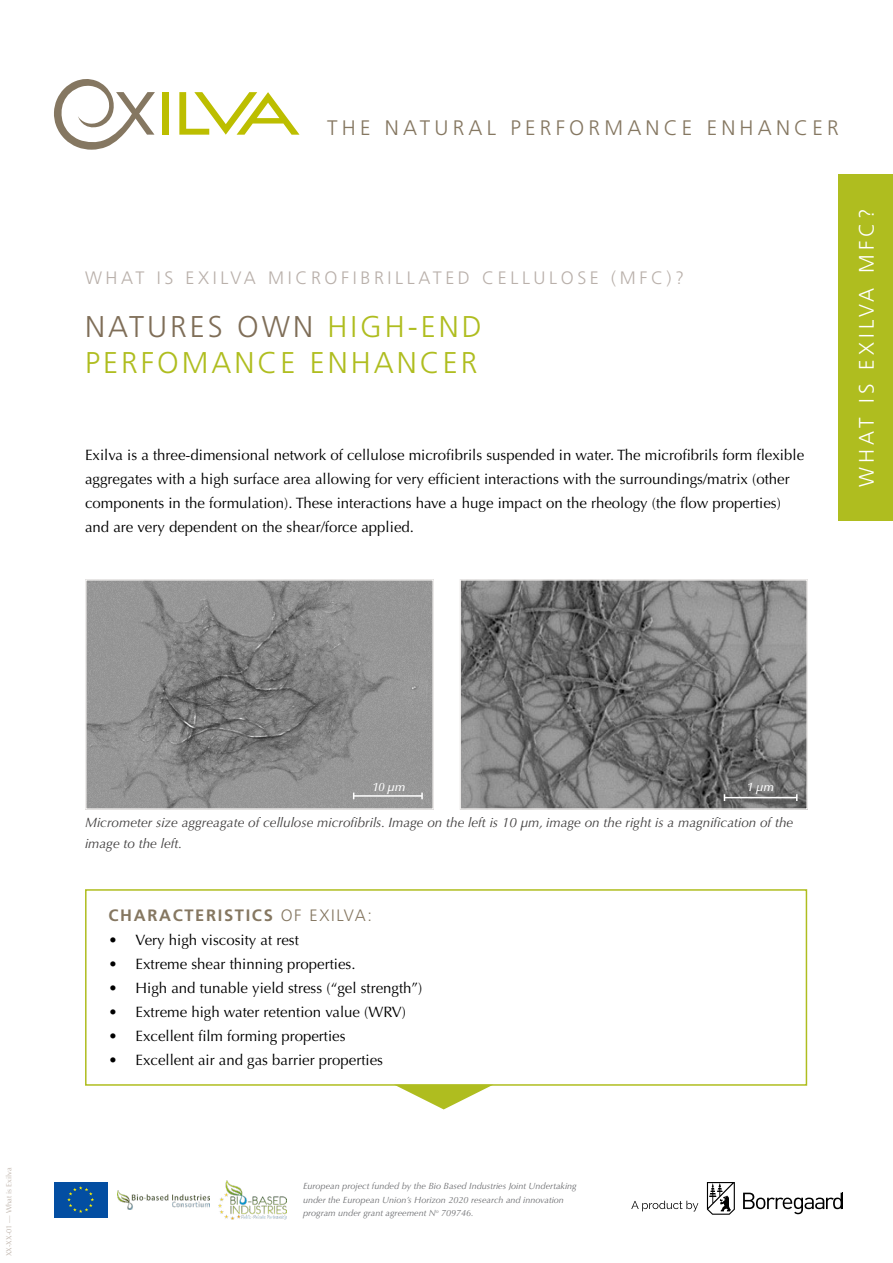
<style>
.page{position:relative;width:893px;height:1263px;background:#fff}
.page>*{position:absolute;margin:0;border:0;box-sizing:border-box;transform-origin:0 0}
.t1{font:300 30px/36px "Frutiger";letter-spacing:.1em;color:#afbd1f}
.t2{font:300 21px "Frutiger";letter-spacing:.2em;color:#857761}
.t3{font:300 21px "Frutiger";letter-spacing:.2em;color:#fff}
.t4{font:300 18px "Frutiger";letter-spacing:.2em;color:#b9b0aa}
.t5{font:700 16.5px "Frutiger";letter-spacing:.1em;color:#857761}
.t6{font:15px/24px "Optima";color:#000}
.t7{font:italic 13.5px/21px "Optima";color:#424040}
.t8{font:italic 500 12px "Optima";color:#fff}
.t9{font:italic 9px/13.5px "Optima";color:#6d6e71}
.t10{font:7.5px "Optima";color:#bfb4ab}
.s1{color:#7f6e58}
.s2{font-weight:300}
</style>
<div class="page">
<div style="left:162px;top:92px;width:7px;height:43px;background:#bcbe00"></div>
<svg style="left:179px;top:92px;width:121px;height:43px"></svg>
<svg style="left:54px;top:79px;width:101px;height:71px"></svg>
<svg style="left:631px;top:1201px;width:67px;height:10px"></svg>
<svg style="left:707px;top:1182px;width:28px;height:33px"></svg>
<svg style="left:743px;top:1193px;width:100px;height:21px"></svg>
<svg style="left:54px;top:1182px;width:54px;height:36px"></svg>
<div style="left:54px;top:1182px;width:53px;height:35px;background:#034ea2"></div>
<svg style="left:67px;top:1186px;width:27px;height:27px"></svg>
<img style="left:219px;top:1180px;width:68px;height:39px">
<img style="left:117px;top:1191px;width:92px;height:18px">
<div style="left:839px;top:174px;width:54px;height:347px;background:#afbd1f"></div>
<div style="left:85px;top:889px;width:722px;height:197px;border:2px solid #afbd1f"></div>
<svg style="left:394px;top:1085px;width:99px;height:24px"></svg>
<img style="left:88px;top:582px;width:343px;height:225px">
<div style="left:85px;top:579px;width:349px;height:231px;border:2px solid #f1efee"></div>
<img style="left:462px;top:582px;width:343px;height:225px">
<div style="left:459px;top:579px;width:349px;height:231px;border:2px solid #f1efee"></div>
<hr style="left:724px;top:797px;width:73px;height:1px;background:#fff">
<svg style="left:796px;top:794px;width:2px;height:7px"></svg>
<hr style="left:354px;top:795px;width:68px;height:2px;background:#fff">
<svg style="left:421px;top:792px;width:2px;height:7px"></svg>
<h2 class="t2" style="left:327px;top:116px;width:513px">THE NATURAL PERFORMANCE ENHANCER</h2>
<p class="t4" style="left:85px;top:268px;width:601px">WHAT IS EXILVA MICROFIBRILLATED CELLULOSE (MFC)?</p>
<h1 class="t1" style="left:85px;top:309px;width:398px"><span class="s1">NATURES OWN</span> HIGH-END<br>PERFOMANCE ENHANCER</h1>
<p class="t6" style="left:85px;top:443px;width:721px">Exilva is a three-dimensional network of cellulose microfibrils suspended in water. The microfibrils form flexible aggregates with a high surface area allowing for very efficient interactions with the surroundings/matrix (other components in the formulation). These interactions have a huge impact on the rheology (the flow properties) and are very dependent on the shear/force applied.</p>
<h2 class="t3" style="left:855px;top:487px;width:280px;rotate:-90deg">WHAT IS EXILVA MFC?</h2>
<p class="t10" style="left:5px;top:1256px;width:90px;rotate:-90deg">XX-XX-01 — What is Exilva</p>
<p class="t8" style="left:372px;top:780px;width:34px">10 μm</p>
<p class="t8" style="left:747px;top:780px;width:28px">1 μm</p>
<p class="t7" style="left:85px;top:812px;width:710px">Micrometer size aggreagate of cellulose microfibrils. Image on the left is 10 μm, image on the right is a magnification of the image to the left.</p>
<p class="t5" style="left:109px;top:906px;width:265px">CHARACTERISTICS <span class="s2">OF EXILVA:</span></p>
<p class="t6" style="left:109px;top:928px;width:192px">• Very high viscosity at rest</p>
<p class="t6" style="left:109px;top:952px;width:249px">• Extreme shear thinning properties.</p>
<p class="t6" style="left:109px;top:976px;width:315px">• High and tunable yield stress (“gel strength”)</p>
<p class="t6" style="left:109px;top:1000px;width:299px">• Extreme high water retention value (WRV)</p>
<p class="t6" style="left:109px;top:1024px;width:239px">• Excellent film forming properties</p>
<p class="t6" style="left:109px;top:1048px;width:276px">• Excellent air and gas barrier properties</p>
<p class="t9" style="left:303px;top:1179px;width:275px">European project funded by the Bio Based Industries Joint Undertaking under the European Union’s Horizon 2020 research and innovation program under grant agreement N<sup>o</sup> 709746.</p>
</div>
